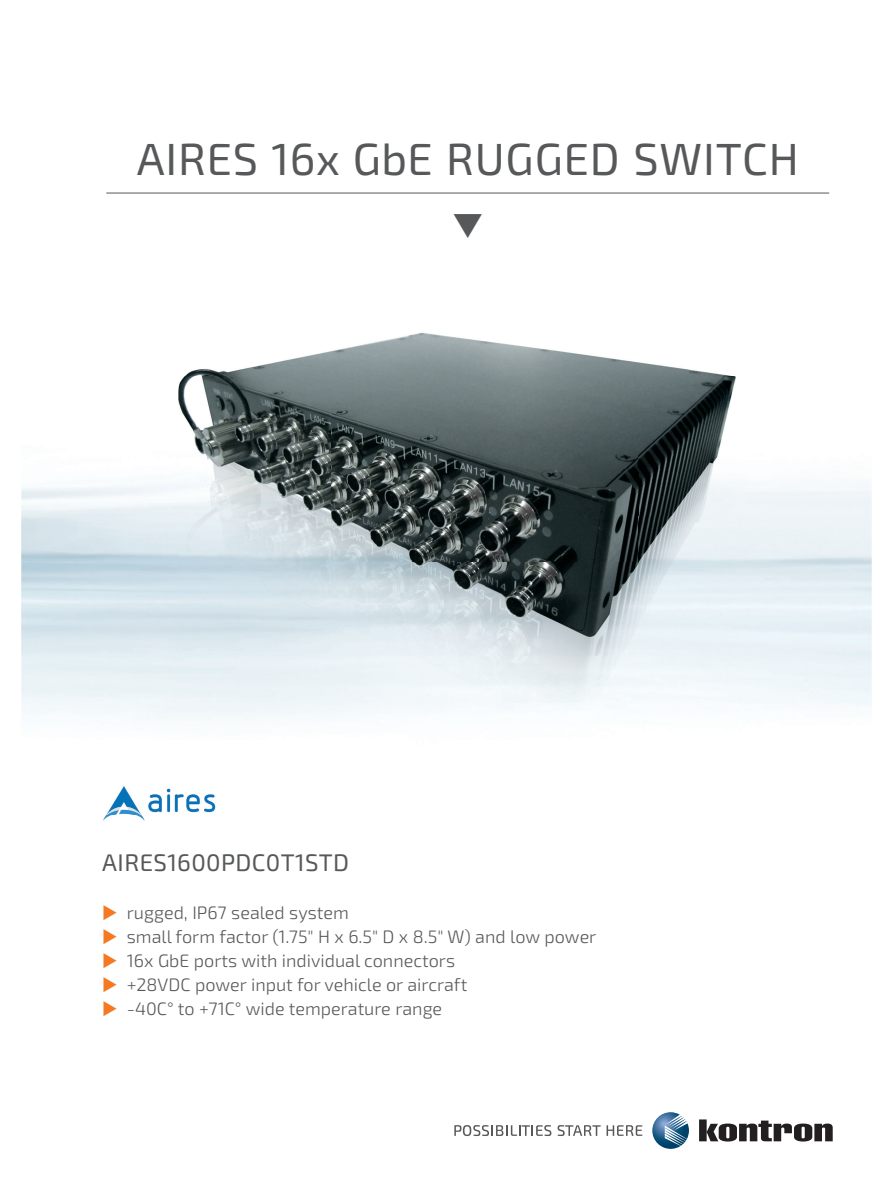
<style>
.page{position:relative;width:893px;height:1191px;background:#fff}
.page>*{position:absolute;margin:0;border:0;box-sizing:border-box;transform-origin:0 0}
.t1{font:45px "Exo 2.0";letter-spacing:.02em;color:#57585a}
.t2{font:24px "Exo 2.0";letter-spacing:.015em;color:#57585a}
.t3{font:300 18px/24px "Exo 2.0";color:#57585a}
</style>
<div class="page">
<svg style="left:652px;top:1112px;width:37px;height:36px"></svg>
<svg style="left:699px;top:1119px;width:134px;height:22px"></svg>
<svg style="left:454px;top:1125px;width:97px;height:11px"></svg>
<svg style="left:558px;top:1125px;width:43px;height:11px"></svg>
<svg style="left:607px;top:1125px;width:35px;height:10px"></svg>
<img style="left:103px;top:784px;width:114px;height:37px">
<img style="left:179px;top:332px;width:562px;height:371px">
<hr style="left:106px;top:193px;width:723px;height:1px;background:#57585a">
<h1 class="t1" style="left:137px;top:144px;width:663px">AIRES 16x GbE RUGGED SWITCH</h1>
<h2 class="t2" style="left:102px;top:854px;width:249px">AIRES1600PDC0T1STD</h2>
<p class="t3" style="left:127px;top:902px;width:471px">rugged, IP67 sealed system<br>small form factor (1.75" H x 6.5" D x 8.5" W) and low power 16x GbE ports with individual connectors<br>+28VDC power input for vehicle or aircraft<br>-40C° to +71C° wide temperature range</p>
</div>
